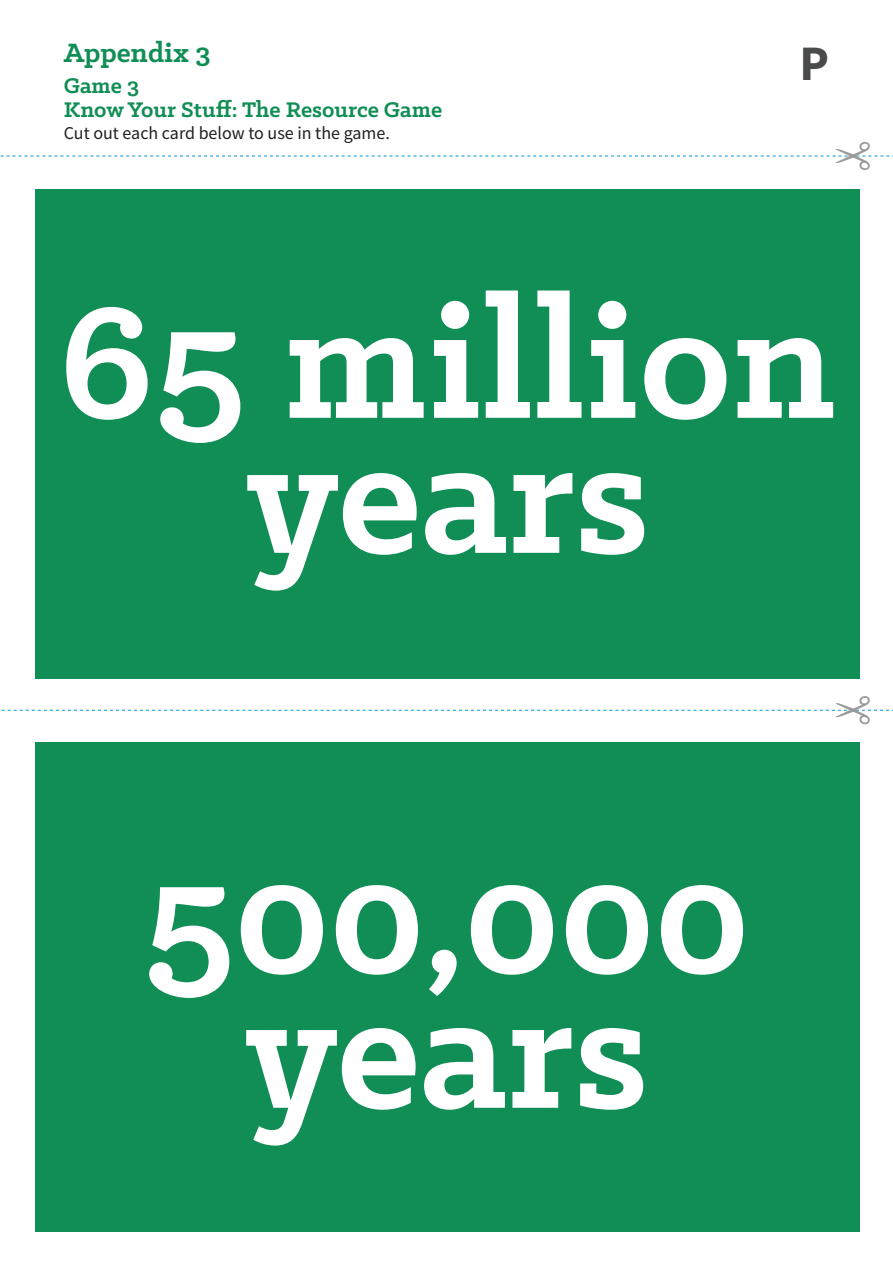
<style>
.page{position:relative;width:893px;height:1263px;background:#fff}
.page>*{position:absolute;margin:0;border:0;box-sizing:border-box;transform-origin:0 0}
.t1{font:700 180px/135px "Klinic Slab";color:#fff;text-align:center}
.t2{font:700 49.65px "Source Sans Pro";color:#494a4a}
.Head_1_continued{font:700 30px "Klinic Slab";color:#108e56}
.Head_2_continued{font:700 24px/24px "Klinic Slab";color:#108e56}
.Text{font:18px "Source Sans Pro";color:#231f20}
</style>
<div class="page">
<svg style="left:0;top:142px;width:893px;height:28px"></svg>
<svg style="left:1px;top:696px;width:892px;height:28px"></svg>
<div style="left:35px;top:742px;width:825px;height:489px;background:#108e56"></div>
<div style="left:35px;top:189px;width:825px;height:489px;background:#108e56"></div>
<h1 class="Head_1_continued" style="left:64px;top:33px;width:148px">Appendix 3</h1>
<h2 class="Head_2_continued" style="left:64px;top:73px;width:380px">Game 3<br>Know Your Stuff: The Resource Game</h2>
<p class="Text" style="left:64px;top:121px;width:328px">Cut out each card below to use in the game.</p>
<h2 class="t2" style="left:800px;top:30px;width:31px">P</h2>
<p class="t1" style="left:59px;top:290px;width:779px">65 million years</p>
<p class="t1" style="left:143px;top:845px;width:608px">500,000 years</p>
</div>
